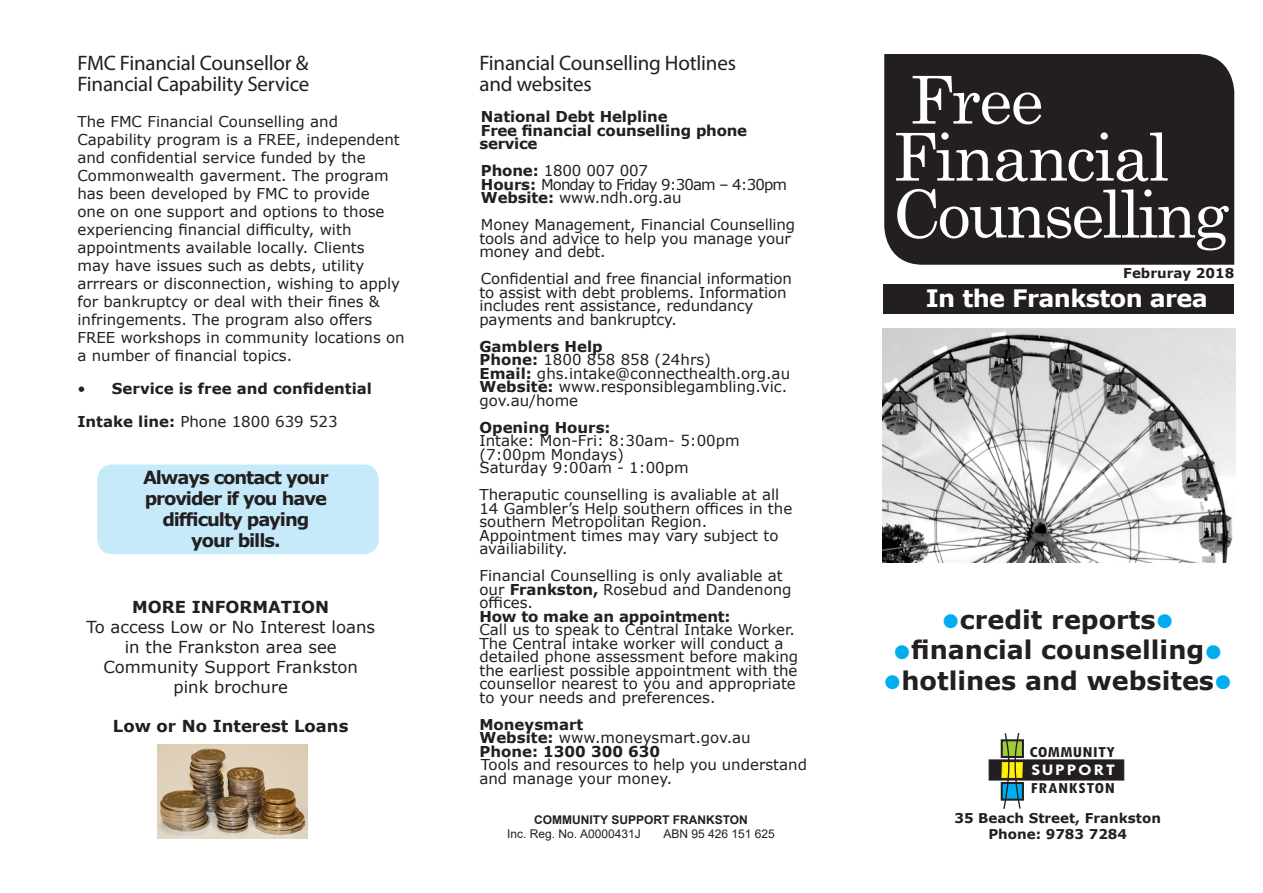
<style>
.page{position:relative;width:1263px;height:893px;background:#fff}
.page>*{position:absolute;margin:0;border:0;box-sizing:border-box;transform-origin:0 0}
.t1{font:66px/57px "Century Schoolbook";letter-spacing:-.025em;color:#fff}
.t2{font:700 25.5px "Verdana";color:#231f20}
.t3{font:700 24px "Verdana";letter-spacing:-.025em;color:#fff}
.t4{font:21px/21px "Myriad Pro";letter-spacing:-.01em;color:#231f20}
.t5{font:700 18px/21px "Verdana";letter-spacing:-.06em;color:#231f20;text-align:center}
.t6{font:16.5px/19.8px "Verdana";color:#231f20;text-align:center}
.t7{font:700 16.5px "Verdana";color:#231f20}
.t8{font:700 condensed 16.2px/18.3px "Tw Cen";letter-spacing:.02em;color:#231f20;text-align:justify;scale:1.14 1}
.t9{font:15px/13.5px "Verdana";color:#231f20}
.t10{font:700 15px/13.5px "Verdana";letter-spacing:-.01em;color:#231f20}
.t11{font:15px "Verdana";letter-spacing:-.06em;color:#231f20}
.style43{font:700 13.5px "Verdana";color:#231f20}
.t12{font:12px "Arial";color:#231f20}
.t13{font:700 12px "Arial";color:#231f20}
.s1{font-weight:400}
.s2{font-weight:700}
.s3{color:#00aeef}
.s4{font-stretch:normal;color:#fff}
</style>
<div class="page">
<div style="left:884px;top:54px;width:350px;height:211px;background:#231f20"></div>
<div style="left:883px;top:284px;width:351px;height:29px;background:#231f20"></div>
<img style="left:882px;top:329px;width:353px;height:234px">
<div style="left:989px;top:760px;width:135px;height:20px;background:#231f20;border:1px solid #231f20"></div>
<svg style="left:994px;top:733px;width:121px;height:76px"></svg>
<img style="left:157px;top:744px;width:151px;height:95px">
<div style="left:97px;top:465px;width:282px;height:89px;background:#c6eafa;border-radius:15px"></div>
<p class="t4" style="left:77px;top:52px;width:233px">FMC Financial Counsellor &amp;<br>Financial Capability Service</p>
<p class="t9" style="left:77px;top:112px;width:329px;line-height:18px">The FMC Financial Counselling and Capability program is a FREE, independent and confidential service funded by the Commonwealth gaverment. The program has been developed by FMC to provide<br>one on one support and options to those experiencing financial difficulty, with appointments available locally. Clients<br>may have issues such as debts, utility arrrears or disconnection, wishing to apply for bankruptcy or deal with their fines &amp; infringements. The program also offers FREE workshops in community locations on a number of financial topics.</p>
<p class="t10" style="left:77px;top:382px;width:296px"><span class="s1">•</span> Service is free and confidential</p>
<p class="t9" style="left:77px;top:415px;width:262px"><span class="s2">Intake line:</span> Phone 1800 639 523</p>
<p class="t5" style="left:143px;top:467px;width:187px">Always contact your provider if you have difficulty paying your bills.</p>
<p class="t6" style="left:86px;top:597px;width:290px"><span class="s2">MORE INFORMATION<br></span>To access Low or No Interest loans in the Frankston area see<br>Community Support Frankston pink brochure</p>
<p class="t7" style="left:113px;top:715px;width:237px">Low or No Interest Loans</p>
<p class="t4" style="left:479px;top:52px;width:258px">Financial Counselling Hotlines</p>
<p class="t4" style="left:479px;top:73px;width:114px">and websites</p>
<p class="t10" style="left:481px;top:110px;width:188px">National Debt Helpline</p>
<p class="t10" style="left:479px;top:123px;width:269px">Free financial counselling phone service</p>
<p class="t9" style="left:481px;top:164px;width:169px"><span class="s2">Phone:</span> 1800 007 007</p>
<p class="t11" style="left:481px;top:174px;width:308px"><span class="s2">Hours:</span> Monday to Friday 9:30am – 4:30pm</p>
<p class="t9" style="left:481px;top:191px;width:202px"><span class="s2">Website:</span> www.ndh.org.au</p>
<p class="t9" style="left:479px;top:218px;width:317px">Money Management, Financial Counselling tools and advice to help you manage your money and debt.</p>
<p class="t9" style="left:479px;top:272px;width:314px">Confidential and free financial information to assist with debt problems. Information includes rent assistance, redundancy payments and bankruptcy.</p>
<p class="t10" style="left:479px;top:339px;width:125px">Gamblers Help</p>
<p class="t9" style="left:479px;top:353px;width:312px"><span class="s2">Phone:</span> 1800 858 858 (24hrs)<br><span class="s2">Email:</span> ghs.intake@connecthealth.org.au</p>
<p class="t9" style="left:479px;top:380px;width:309px"><span class="s2">Website:</span> www.responsiblegambling.vic. gov.au/home</p>
<p class="t10" style="left:479px;top:420px;width:133px">Opening Hours:</p>
<p class="t9" style="left:479px;top:434px;width:262px">Intake: Mon-Fri: 8:30am- 5:00pm (7:00pm Mondays)</p>
<p class="t9" style="left:479px;top:461px;width:211px">Saturday 9:00am - 1:00pm</p>
<p class="t9" style="left:479px;top:488px;width:314px">Theraputic counselling is avaliable at all<br>14 Gambler’s Help southern offices in the southern Metropolitan Region.</p>
<p class="t9" style="left:479px;top:528px;width:300px">Appointment times may vary subject to availiability.</p>
<p class="t9" style="left:479px;top:569px;width:314px">Financial Counselling is only avaliable at our <span class="s2">Frankston,</span> Rosebud and Dandenong offices.</p>
<p class="t10" style="left:479px;top:609px;width:253px">How to make an appointment:</p>
<p class="t9" style="left:479px;top:623px;width:317px">Call us to speak to Central Intake Worker.</p>
<p class="t9" style="left:479px;top:636px;width:320px">The Central intake worker will conduct a detailed phone assessment before making the earliest possible appointment with the counsellor nearest to you and appropriate to your needs and preferences.</p>
<p class="t10" style="left:479px;top:717px;width:106px">Moneysmart</p>
<p class="t9" style="left:479px;top:731px;width:273px"><span class="s2">Website:</span> www.moneysmart.gov.au</p>
<p class="t10" style="left:479px;top:744px;width:182px">Phone: 1300 300 630</p>
<p class="t9" style="left:479px;top:758px;width:329px">Tools and resources to help you understand and manage your money.</p>
<p class="t13" style="left:534px;top:811px;width:215px">COMMUNITY SUPPORT FRANKSTON</p>
<p class="t12" style="left:507px;top:825px;width:135px">Inc. Reg. No. A0000431J</p>
<p class="t12" style="left:663px;top:825px;width:113px">ABN 95 426 151 625</p>
<p class="t1" style="left:893px;top:66px;width:338px">Free<br>Financial<br>Counselling</p>
<p class="t3" style="left:926px;top:281px;width:284px">In the Frankston area</p>
<p class="style43" style="left:1123px;top:264px;width:113px">Februray 2018</p>
<p class="t2" style="left:942px;top:601px;width:233px"><span class="s3">●</span>credit reports<span class="s3">●</span></p>
<p class="t2" style="left:893px;top:632px;width:330px"><span class="s3">●</span>financial counselling<span class="s3">●</span></p>
<p class="t2" style="left:883px;top:662px;width:350px"><span class="s3">●</span>hotlines and websites<span class="s3">●</span></p>
<p class="t8" style="left:1029px;top:742px;width:77px">COMMUNITY <span class="s4">SUPPORT </span>FRANKSTON</p>
<p class="style43" style="left:954px;top:808px;width:208px">35 Beach Street, Frankston</p>
<p class="style43" style="left:988px;top:824px;width:140px">Phone: 9783 7284</p>
</div>
